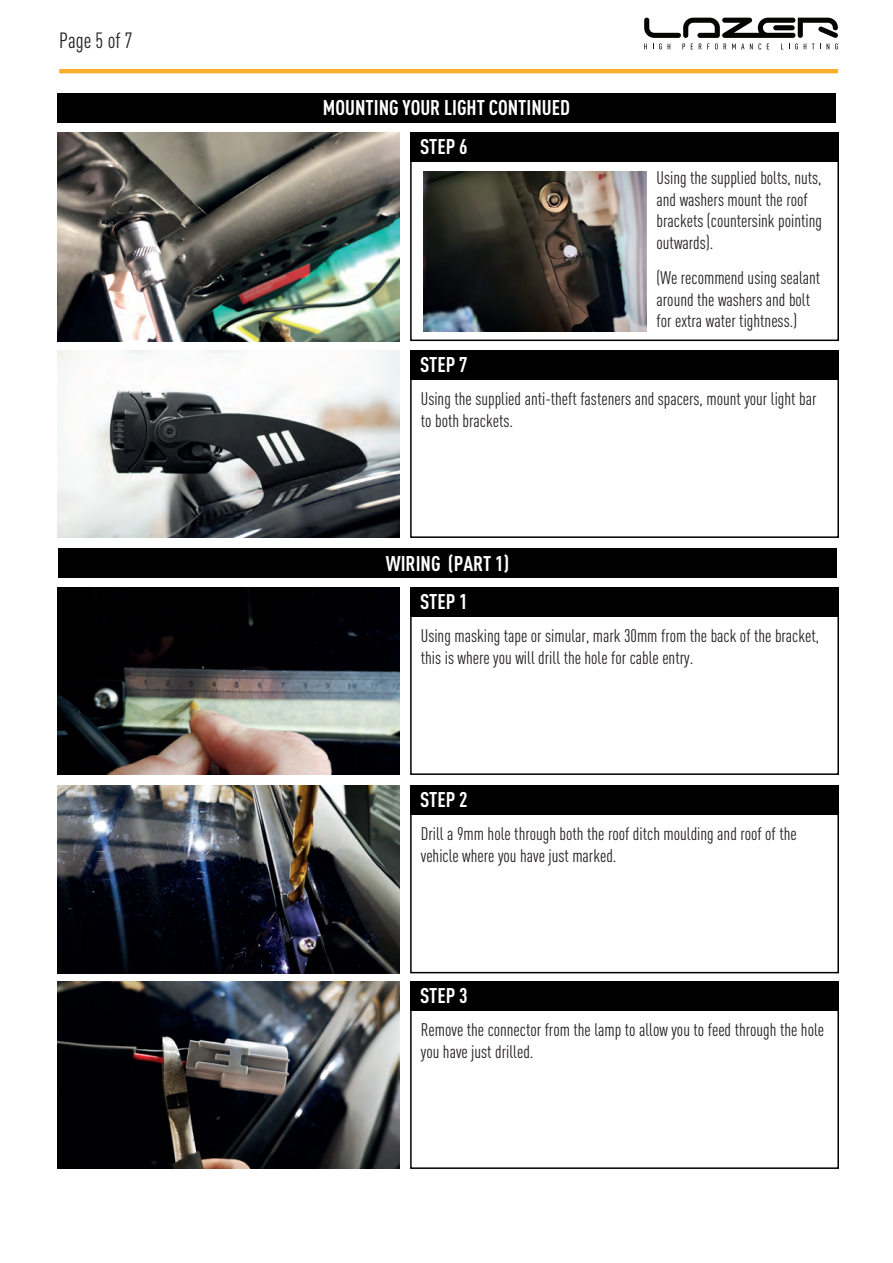
<style>
.page{position:relative;width:893px;height:1263px;background:#fff}
.page>*{position:absolute;margin:0;border:0;box-sizing:border-box;transform-origin:0 0}
.t1{font:condensed 21.75px "DINOT";color:#231f20}
.t2{font:700 condensed 21px "DINOT";color:#fff}
.t3{font:condensed 18px/21.6px "DINOT";color:#231f20}
</style>
<div class="page">
<svg style="left:644px;top:18px;width:194px;height:32px"></svg>
<hr style="left:59px;top:69px;width:779px;height:4px;background:#fbad2c">
<img style="left:57px;top:132px;width:343px;height:209px">
<img style="left:57px;top:587px;width:343px;height:188px">
<img style="left:57px;top:981px;width:343px;height:188px">
<img style="left:57px;top:350px;width:343px;height:188px">
<img style="left:57px;top:786px;width:343px;height:187px">
<div style="left:410px;top:587px;width:429px;height:30px;background:#000001"></div>
<div style="left:410px;top:981px;width:429px;height:30px;background:#000001"></div>
<div style="left:410px;top:350px;width:429px;height:30px;background:#000001"></div>
<div style="left:410px;top:786px;width:429px;height:29px;background:#000001"></div>
<div style="left:410px;top:132px;width:429px;height:209px;border:2px solid #000001"></div>
<div style="left:410px;top:587px;width:429px;height:188px;border:2px solid #000001"></div>
<div style="left:410px;top:981px;width:429px;height:188px;border:2px solid #000001"></div>
<div style="left:410px;top:350px;width:429px;height:188px;border:2px solid #000001"></div>
<div style="left:410px;top:786px;width:429px;height:187px;border:2px solid #000001"></div>
<div style="left:410px;top:132px;width:429px;height:30px;background:#000001"></div>
<div style="left:57px;top:93px;width:779px;height:29px;background:#000001"></div>
<div style="left:58px;top:549px;width:779px;height:29px;background:#000001"></div>
<img style="left:423px;top:171px;width:223px;height:161px">
<p class="t1" style="left:59px;top:28px;width:75px">Page 5 of 7</p>
<p class="t2" style="left:323px;top:95px;width:249px">MOUNTING YOUR LIGHT CONTINUED</p>
<p class="t2" style="left:420px;top:134px;width:49px">STEP 6</p>
<p class="t2" style="left:420px;top:352px;width:49px">STEP 7</p>
<p class="t3" style="left:657px;top:167px;width:167px">Using the supplied bolts, nuts, and washers mount the roof brackets (countersink pointing outwards).</p>
<p class="t3" style="left:657px;top:267px;width:165px">(We recommend using sealant around the washers and bolt for extra water tightness.)</p>
<p class="t3" style="left:421px;top:388px;width:397px">Using the supplied anti-theft fasteners and spacers, mount your light bar to both brackets.</p>
<p class="t2" style="left:386px;top:551px;width:125px">WIRING (PART 1)</p>
<p class="t2" style="left:420px;top:589px;width:49px">STEP 1</p>
<p class="t3" style="left:421px;top:625px;width:400px">Using masking tape or simular, mark 30mm from the back of the bracket, this is where you will drill the hole for cable entry.</p>
<p class="t2" style="left:420px;top:787px;width:49px">STEP 2</p>
<p class="t3" style="left:421px;top:823px;width:377px">Drill a 9mm hole through both the roof ditch moulding and roof of the vehicle where you have just marked.</p>
<p class="t2" style="left:420px;top:982px;width:49px">STEP 3</p>
<p class="t3" style="left:421px;top:1019px;width:405px">Remove the connector from the lamp to allow you to feed through the hole you have just drilled.</p>
</div>
